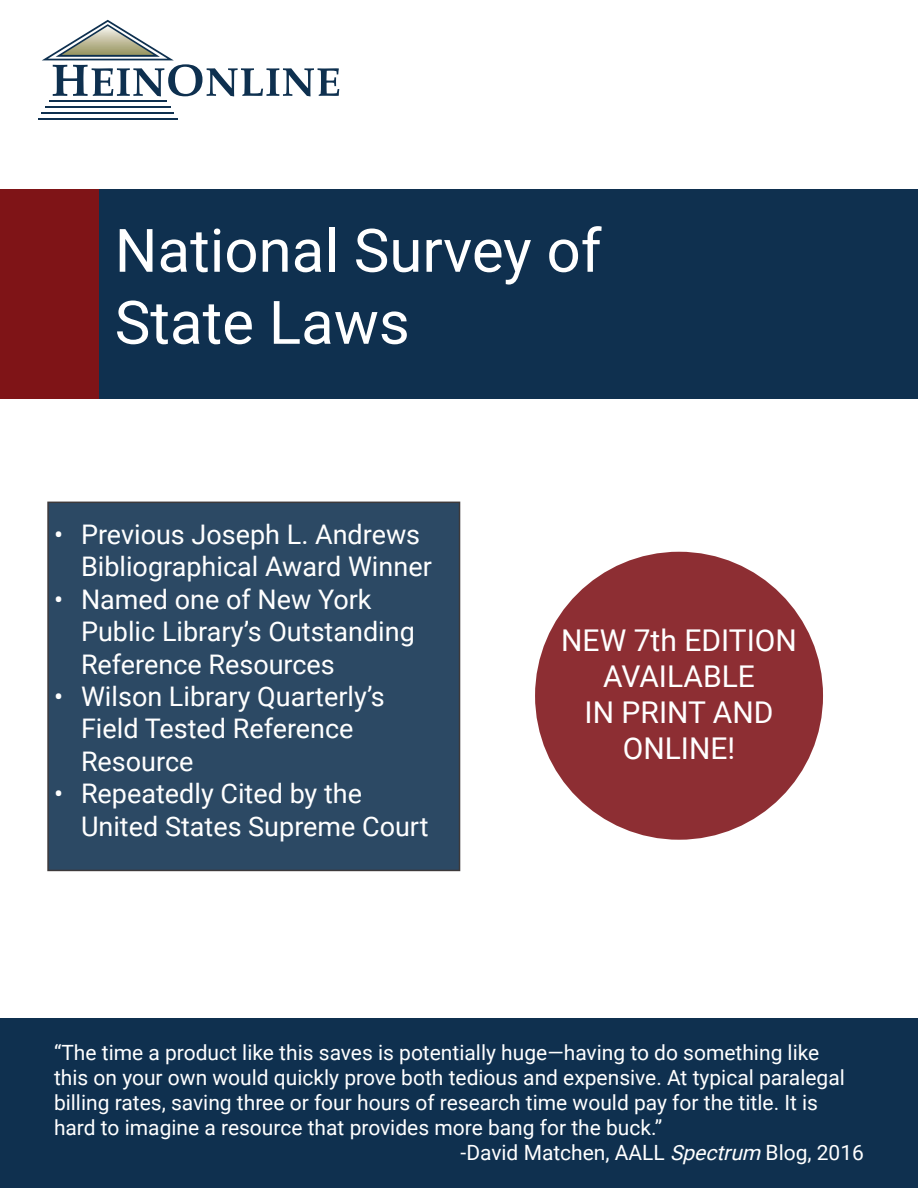
<style>
.page{position:relative;width:918px;height:1188px;background:#fff}
.page>*{position:absolute;margin:0;border:0;box-sizing:border-box;transform-origin:0 0}
.t1{font:60px "Roboto";color:#fff}
.t2{font:30px/36px "Roboto";color:#fff;text-align:center}
.t3{font:27px/32.4px "Roboto";color:#fff}
.t4{font:21px/25.2px "Roboto";color:#fff}
.s1{font-style:italic}
</style>
<div class="page">
<div style="left:1px;top:1019px;width:917px;height:169px;background:#0f304f"></div>
<div style="left:0;top:189px;width:918px;height:210px;background:#0f304f"></div>
<hr style="left:49px;top:100px;width:118px;height:2px;background:#0e304f">
<hr style="left:45px;top:106px;width:125px;height:2px;background:#0e304f">
<hr style="left:41px;top:112px;width:133px;height:2px;background:#0e304f">
<hr style="left:38px;top:118px;width:140px;height:2px;background:#0e304f">
<svg style="left:42px;top:20px;width:297px;height:76px"></svg>
<div style="left:0;top:189px;width:98px;height:210px;background:#7f1417"></div>
<div style="left:535px;top:552px;width:288px;height:288px;background:#8d2e33;border-radius:50%"></div>
<div style="left:48px;top:502px;width:412px;height:368px;background:#2c4964"></div>
<div style="left:47px;top:502px;width:413px;height:369px;border:2px solid #231f20"></div>
<p class="t1" style="left:115px;top:208px;width:488px">National Survey of</p>
<p class="t1" style="left:115px;top:280px;width:297px">State Laws</p>
<p class="t3" style="left:81px;top:517px;width:352px;text-indent:-27px">• Previous Joseph L. Andrews<br>Bibliographical Award Winner</p>
<p class="t3" style="left:81px;top:582px;width:335px;text-indent:-27px">• Named one of New York<br>Public Library’s Outstanding<br>Reference Resources</p>
<p class="t3" style="left:81px;top:679px;width:305px;text-indent:-27px">• Wilson Library Quarterly’s<br>Field Tested Reference<br>Resource</p>
<p class="t3" style="left:81px;top:776px;width:349px;text-indent:-27px">• Repeatedly Cited by the<br>United States Supreme Court</p>
<p class="t2" style="left:561px;top:622px;width:237px">NEW 7th EDITION</p>
<p class="t2" style="left:603px;top:658px;width:153px">AVAILABLE</p>
<p class="t2" style="left:585px;top:694px;width:190px">IN PRINT AND<br>ONLINE!</p>
<p class="t4" style="left:54px;top:1039px;width:792px">“The time a product like this saves is potentially huge—having to do something like this on your own would quickly prove both tedious and expensive. At typical paralegal billing rates, saving three or four hours of research time would pay for the title. It is hard to imagine a resource that provides more bang for the buck.”</p>
<p class="t4" style="left:461px;top:1140px;width:405px">-David Matchen, AALL <span class="s1">Spectrum</span> Blog, 2016</p>
</div>
